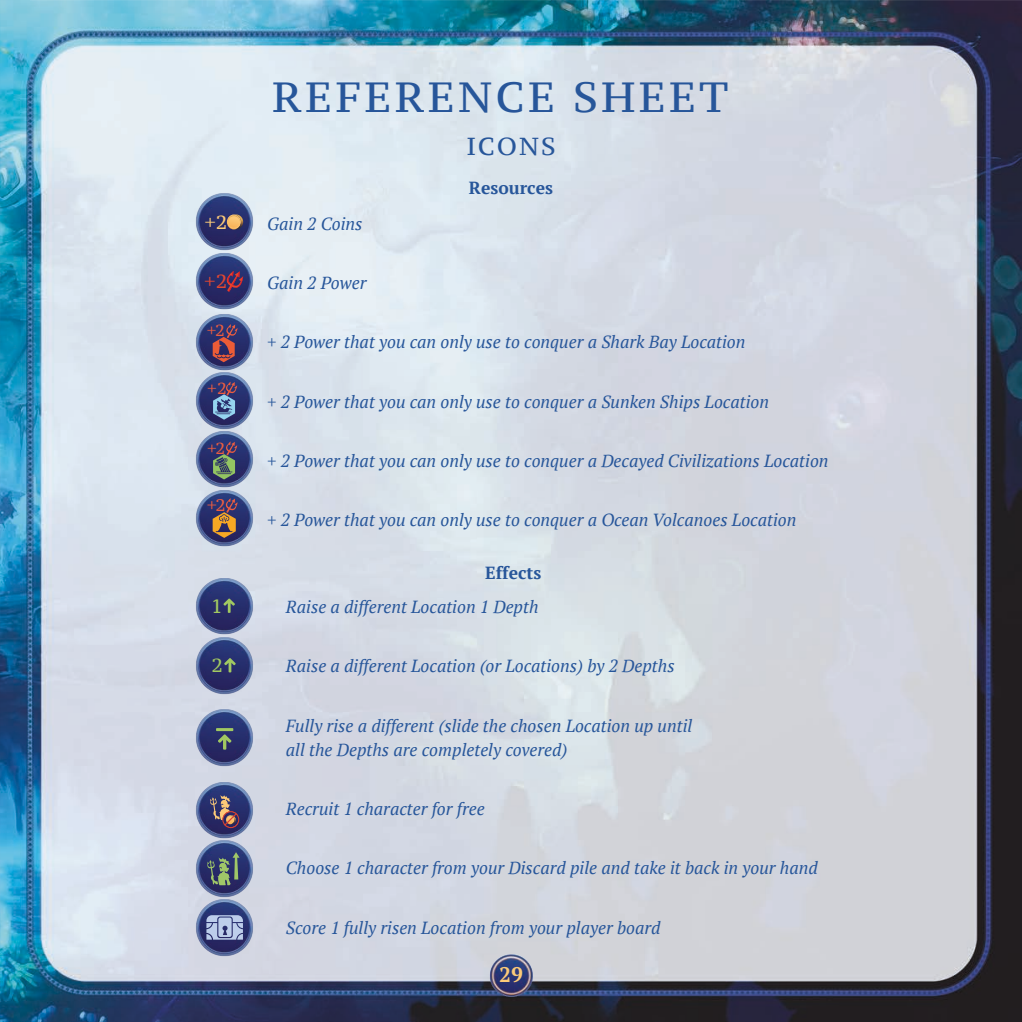
<style>
.page{position:relative;width:1022px;height:1022px;background:#fff}
.page>*{position:absolute;margin:0;border:0;box-sizing:border-box;transform-origin:0 0}
.t1{font:42px "PT Serif Caption";letter-spacing:.075em;color:#27569a}
.t2{font:24.5px "PT Serif Caption";letter-spacing:.075em;color:#27569a}
.t3{font:700 21px "PT Serif";color:#fcca78}
.t4{font:19.25px "PT Serif Caption";color:#fcca78}
.t5{font:19.25px "PT Serif Caption";color:#e14731}
.t6{font:19.25px "PT Serif Caption";color:#a1c961}
.t7{font:italic 17.5px/24.5px "PT Serif";color:#27569a}
.t8{font:700 17.5px "PT Serif";color:#27569a}
.t9{font:16.97px "PT Serif Caption";color:#eb5d40}
.t10{font:16.28px "PT Serif Caption";color:#eb5d40}
</style>
<div class="page">
<img style="left:0;top:0;width:1022px;height:1022px">
<img style="left:474px;top:936px;width:74px;height:75px">
<img style="left:190px;top:187px;width:69px;height:59px">
<svg style="left:228px;top:214px;width:15px;height:15px"></svg>
<img style="left:190px;top:246px;width:69px;height:61px">
<svg style="left:221px;top:271px;width:22px;height:21px"></svg>
<img style="left:190px;top:571px;width:69px;height:59px">
<svg style="left:223px;top:599px;width:12px;height:14px"></svg>
<img style="left:190px;top:630px;width:69px;height:70px">
<svg style="left:224px;top:658px;width:12px;height:14px"></svg>
<img style="left:190px;top:775px;width:69px;height:59px">
<svg style="left:209px;top:795px;width:30px;height:33px"></svg>
<img style="left:190px;top:834px;width:69px;height:59px">
<svg style="left:206px;top:852px;width:34px;height:33px"></svg>
<img style="left:190px;top:893px;width:69px;height:69px">
<svg style="left:206px;top:915px;width:37px;height:25px"></svg>
<img style="left:190px;top:703px;width:69px;height:69px">
<svg style="left:216px;top:728px;width:17px;height:22px"></svg>
<img style="left:190px;top:307px;width:69px;height:59px">
<svg style="left:213px;top:324px;width:25px;height:38px"></svg>
<img style="left:190px;top:366px;width:69px;height:58px">
<img style="left:190px;top:424px;width:69px;height:59px">
<img style="left:190px;top:483px;width:69px;height:70px">
<svg style="left:213px;top:382px;width:24px;height:38px"></svg>
<svg style="left:213px;top:441px;width:24px;height:38px"></svg>
<svg style="left:213px;top:498px;width:25px;height:40px"></svg>
<p class="t4" style="left:204px;top:209px;width:25px">+2</p>
<p class="t5" style="left:204px;top:268px;width:25px">+2</p>
<p class="t10" style="left:207px;top:320px;width:20px">+2</p>
<p class="t10" style="left:207px;top:377px;width:21px">+2</p>
<p class="t10" style="left:207px;top:437px;width:20px">+2</p>
<p class="t9" style="left:207px;top:494px;width:20px">+2</p>
<p class="t6" style="left:211px;top:594px;width:13px">1</p>
<p class="t6" style="left:212px;top:653px;width:13px">2</p>
<h1 class="t1" style="left:272px;top:70px;width:458px">REFERENCE SHEET</h1>
<h2 class="t2" style="left:466px;top:131px;width:91px">ICONS</h2>
<p class="t7" style="left:267px;top:211px;width:97px">Gain 2 Coins</p>
<p class="t7" style="left:267px;top:271px;width:101px">Gain 2 Power</p>
<p class="t8" style="left:469px;top:176px;width:86px">Resources</p>
<p class="t7" style="left:267px;top:330px;width:480px">+ 2 Power that you can only use to conquer a Shark Bay Location</p>
<p class="t7" style="left:267px;top:389px;width:503px">+ 2 Power that you can only use to conquer a Sunken Ships Location</p>
<p class="t7" style="left:267px;top:448px;width:563px">+ 2 Power that you can only use to conquer a Decayed Civilizations Location</p>
<p class="t7" style="left:267px;top:507px;width:531px">+ 2 Power that you can only use to conquer a Ocean Volcanoes Location</p>
<p class="t8" style="left:485px;top:561px;width:58px">Effects</p>
<p class="t7" style="left:286px;top:594px;width:254px">Raise a different Location 1 Depth</p>
<p class="t7" style="left:286px;top:654px;width:390px">Raise a different Location (or Locations) by 2 Depths</p>
<p class="t7" style="left:286px;top:713px;width:408px">Fully rise a different (slide the chosen Location up until all the Depths are completely covered)</p>
<p class="t7" style="left:286px;top:797px;width:200px">Recruit 1 character for free</p>
<p class="t7" style="left:286px;top:856px;width:533px">Choose 1 character from your Discard pile and take it back in your hand</p>
<p class="t7" style="left:286px;top:915px;width:376px">Score 1 fully risen Location from your player board</p>
<p class="t3" style="left:499px;top:960px;width:25px">29</p>
</div>
